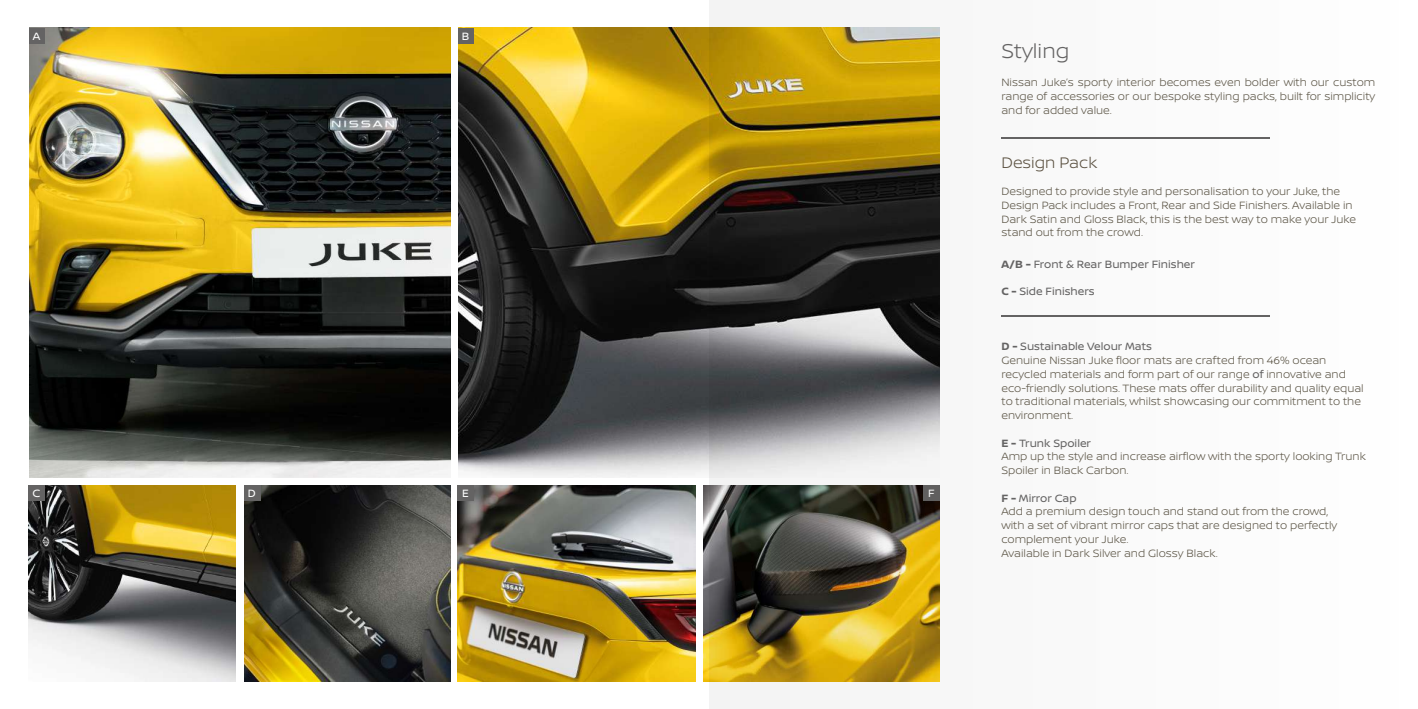
<style>
.page{position:relative;width:1418px;height:709px;background:#fff}
.page>*{position:absolute;margin:0;border:0;box-sizing:border-box;transform-origin:0 0}
.t1{font:300 21.25px "Nissan Brand";color:#646363}
.t2{font:300 16.25px "Nissan Brand";color:#5c5242}
.t3{font:300 11.25px/13.8px "Nissan Brand";color:#5a5344}
.t4{font:11.25px "Nissan Brand";color:#646363}
.t5{font:11.25px "Nissan Brand";color:#fff}
.s1{font-weight:700}
.s2{font-weight:700;color:#646363}
.s3{font-weight:400;color:#646363}
</style>
<div class="page">
<img style="left:29px;top:485px;width:207px;height:196px">
<img style="left:458px;top:485px;width:237px;height:196px">
<img style="left:244px;top:485px;width:206px;height:196px">
<div style="left:458px;top:485px;width:16px;height:16px;background:#646363"></div>
<div style="left:244px;top:485px;width:16px;height:16px;background:#646363"></div>
<img style="left:29px;top:28px;width:421px;height:449px">
<img style="left:459px;top:28px;width:250px;height:449px">
<div style="left:29px;top:28px;width:16px;height:16px;background:#646363"></div>
<div style="left:458px;top:28px;width:15px;height:16px;background:#646363"></div>
<img style="left:704px;top:485px;width:5px;height:196px">
<div style="left:29px;top:485px;width:16px;height:16px;background:#646363"></div>
<svg style="left:709px;top:0;width:561px;height:709px"></svg>
<hr style="left:1001px;top:137px;width:269px;height:1px;background:#646363">
<hr style="left:1001px;top:315px;width:269px;height:2px;background:#646363">
<p class="t5" style="left:33px;top:28px;width:9px">A</p>
<p class="t5" style="left:461px;top:28px;width:9px">B</p>
<p class="t5" style="left:33px;top:485px;width:9px">C</p>
<p class="t5" style="left:928px;top:485px;width:8px">F</p>
<p class="t5" style="left:248px;top:485px;width:10px">D</p>
<p class="t5" style="left:462px;top:485px;width:8px">E</p>
<h1 class="t1" style="left:1001px;top:36px;width:69px">Styling</h1>
<p class="t3" style="left:1001px;top:75px;width:375px;text-align:justify">Nissan Juke’s sporty interior becomes even bolder with our custom range of accessories or our bespoke styling packs, built for simplicity and for added value.</p>
<h2 class="t2" style="left:1001px;top:150px;width:97px">Design Pack</h2>
<p class="t3" style="left:1001px;top:184px;width:356px">Designed to provide style and personalisation to your Juke, the Design Pack includes a Front, Rear and Side Finishers. Available in Dark Satin and Gloss Black, this is the best way to make your Juke stand out from the crowd.</p>
<p class="t4" style="left:1001px;top:256px;width:195px"><span class="s1">A/B -</span> Front &amp; Rear Bumper Finisher</p>
<p class="t4" style="left:1001px;top:283px;width:95px"><span class="s1">C -</span> Side Finishers</p>
<p class="t3" style="left:1001px;top:339px;width:364px"><span class="s2">D -</span> <span class="s3">Sustainable Velour Mats<br></span>Genuine Nissan Juke floor mats are crafted from 46% ocean recycled materials and form part of our range <span class="s3">of</span> innovative and eco-friendly solutions. These mats offer durability and quality equal to traditional materials, whilst showcasing our commitment to the environment.</p>
<p class="t3" style="left:1001px;top:435px;width:366px"><span class="s2">E -</span> <span class="s3">Trunk Spoiler<br></span>Amp up the style and increase airflow with the sporty looking Trunk<br>Spoiler in Black Carbon.</p>
<p class="t3" style="left:1001px;top:490px;width:337px"><span class="s2">F -</span> <span class="s3">Mirror Cap<br></span>Add a premium design touch and stand out from the crowd, with a set of vibrant mirror caps that are designed to perfectly complement your Juke.<br>Available in Dark Silver and Glossy Black.</p>
</div>
